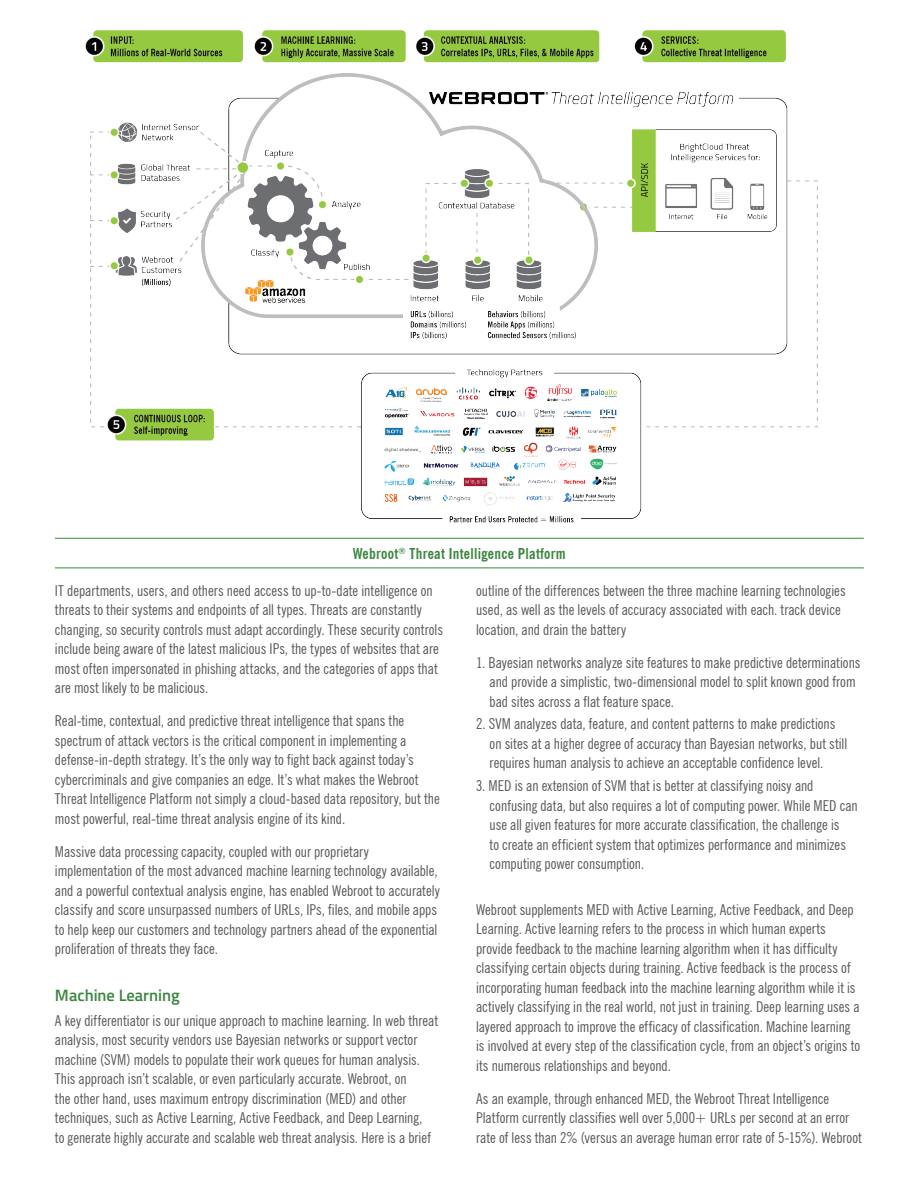
<style>
.page{position:relative;width:918px;height:1188px;background:#fff}
.page>*{position:absolute;margin:0;border:0;box-sizing:border-box;transform-origin:0 0}
.t1{font:600 16.5px "Titillium";color:#3b863f}
.t2{font:condensed 15px/19.5px "News Gothic BT";color:#57585a}
.t3{font:700 condensed 15px "News Gothic BT";letter-spacing:.02em;color:#3b863f}
</style>
<div class="page">
<hr style="left:55px;top:538px;width:809px;height:1px;background:#3b863f">
<hr style="left:55px;top:568px;width:809px;height:1px;background:#3b863f">
<img style="left:85px;top:30px;width:733px;height:493px">
<p class="t3" style="left:353px;top:544px;width:214px">Webroot<sup>®</sup> Threat Intelligence Platform</p>
<p class="t2" style="left:55px;top:580px;width:390px">IT departments, users, and others need access to up-to-date intelligence on threats to their systems and endpoints of all types. Threats are constantly changing, so security controls must adapt accordingly. These security controls include being aware of the latest malicious IPs, the types of websites that are most often impersonated in phishing attacks, and the categories of apps that are most likely to be malicious.</p>
<p class="t2" style="left:55px;top:711px;width:386px">Real-time, contextual, and predictive threat intelligence that spans the spectrum of attack vectors is the critical component in implementing a defense-in-depth strategy. It’s the only way to fight back against today’s cybercriminals and give companies an edge. It’s what makes the Webroot Threat Intelligence Platform not simply a cloud-based data repository, but the most powerful, real-time threat analysis engine of its kind.</p>
<p class="t2" style="left:55px;top:841px;width:386px">Massive data processing capacity, coupled with our proprietary implementation of the most advanced machine learning technology available, and a powerful contextual analysis engine, has enabled Webroot to accurately classify and score unsurpassed numbers of URLs, IPs, files, and mobile apps to help keep our customers and technology partners ahead of the exponential proliferation of threats they face.</p>
<p class="t1" style="left:55px;top:983px;width:126px">Machine Learning</p>
<p class="t2" style="left:55px;top:1011px;width:385px">A key differentiator is our unique approach to machine learning. In web threat analysis, most security vendors use Bayesian networks or support vector machine (SVM) models to populate their work queues for human analysis.<br>This approach isn’t scalable, or even particularly accurate. Webroot, on<br>the other hand, uses maximum entropy discrimination (MED) and other techniques, such as Active Learning, Active Feedback, and Deep Learning,<br>to generate highly accurate and scalable web threat analysis. Here is a brief</p>
<p class="t2" style="left:476px;top:580px;width:371px">outline of the differences between the three machine learning technologies used, as well as the levels of accuracy associated with each. track device location, and drain the battery</p>
<p class="t2" style="left:490px;top:652px;width:372px;text-indent:-14px">1. Bayesian networks analyze site features to make predictive determinations and provide a simplistic, two-dimensional model to split known good from bad sites across a flat feature space.</p>
<p class="t2" style="left:490px;top:714px;width:359px;text-indent:-14px">2. SVM analyzes data, feature, and content patterns to make predictions on sites at a higher degree of accuracy than Bayesian networks, but still requires human analysis to achieve an acceptable confidence level.</p>
<p class="t2" style="left:490px;top:776px;width:370px;text-indent:-14px">3. MED is an extension of SVM that is better at classifying noisy and confusing data, but also requires a lot of computing power. While MED can use all given features for more accurate classification, the challenge is<br>to create an efficient system that optimizes performance and minimizes computing power consumption.</p>
<p class="t2" style="left:476px;top:899px;width:386px">Webroot supplements MED with Active Learning, Active Feedback, and Deep Learning. Active learning refers to the process in which human experts provide feedback to the machine learning algorithm when it has difficulty classifying certain objects during training. Active feedback is the process of incorporating human feedback into the machine learning algorithm while it is actively classifying in the real world, not just in training. Deep learning uses a layered approach to improve the efficacy of classification. Machine learning is involved at every step of the classification cycle, from an object’s origins to its numerous relationships and beyond.</p>
<p class="t2" style="left:476px;top:1089px;width:387px">As an example, through enhanced MED, the Webroot Threat Intelligence<br>Platform currently classifies well over 5,000+ URLs per second at an error rate of less than 2% (versus an average human error rate of 5-15%). Webroot</p>
</div>
